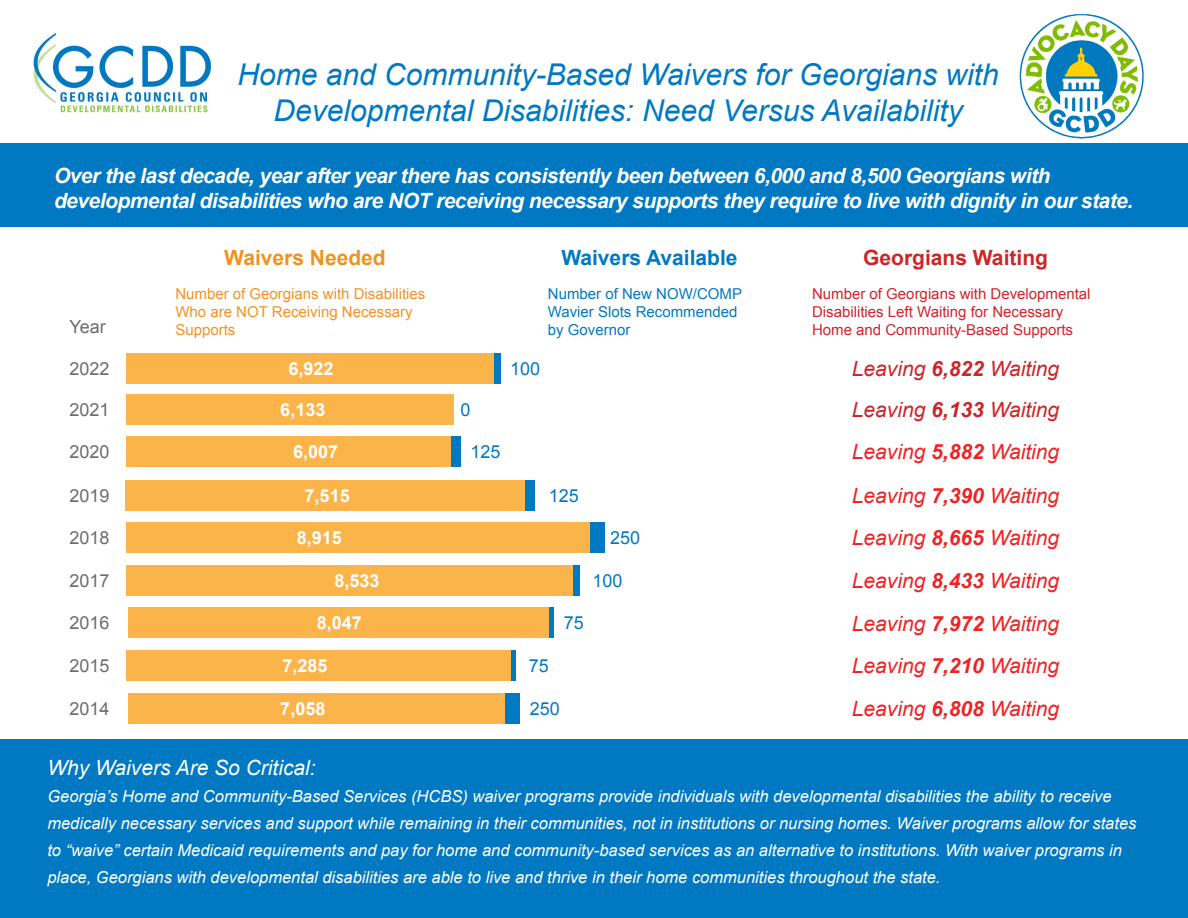
<style>
.page{position:relative;width:1188px;height:918px;background:#fff}
.page>*{position:absolute;margin:0;border:0;box-sizing:border-box;transform-origin:0 0}
.t1{font:italic 30px/36px "Arial";color:#0079c2;text-align:center}
.t2{font:italic 700 21px/25.2px "Arial";letter-spacing:-.025em;color:#fffefc}
.t3{font:italic 21px "Arial";color:#ee2323}
.t4{font:italic 21px "Arial";color:#cb2627}
.t5{font:italic 21px "Arial";color:#fff}
.t6{font:700 21px "Arial";color:#0079c2}
.t7{font:700 21px "Arial";color:#cb2627}
.t8{font:700 21px "Arial";color:#ed9321}
.t9{font:700 18px "Arial";color:#fff}
.t10{font:18px "Arial";color:#6c6d70}
.t11{font:18px "Arial";color:#0079c2}
.t12{font:italic 16.5px/27px "Arial";color:#fff}
.t13{font:15px/18px "Arial";color:#d1232a}
.t14{font:15px/18px "Arial";color:#f69122}
.t15{font:15px/18px "Arial";color:#0079c2}
.s1{font-weight:700}
</style>
<div class="page">
<div style="left:0;top:739px;width:1188px;height:179px;background:#0079c2"></div>
<img style="left:1015px;top:14px;width:135px;height:130px">
<img style="left:33px;top:33px;width:178px;height:80px">
<div style="left:0;top:144px;width:1188px;height:83px;background:#0079c2"></div>
<div style="left:127px;top:565px;width:446px;height:30px;background:#fbb44a"></div>
<div style="left:573px;top:565px;width:7px;height:30px;background:#0079c2"></div>
<div style="left:126px;top:480px;width:399px;height:30px;background:#fbb44a"></div>
<div style="left:525px;top:480px;width:9px;height:30px;background:#0079c2"></div>
<div style="left:127px;top:394px;width:327px;height:31px;background:#fbb44a"></div>
<div style="left:127px;top:522px;width:464px;height:30px;background:#fbb44a"></div>
<div style="left:590px;top:522px;width:15px;height:30px;background:#0079c2"></div>
<div style="left:127px;top:437px;width:324px;height:30px;background:#fbb44a"></div>
<div style="left:451px;top:437px;width:9px;height:30px;background:#0079c2"></div>
<div style="left:126px;top:353px;width:368px;height:30px;background:#fbb44a"></div>
<div style="left:494px;top:353px;width:7px;height:30px;background:#0079c2"></div>
<div style="left:128px;top:608px;width:421px;height:30px;background:#fbb44a"></div>
<hr style="left:549px;top:608px;width:4px;height:30px;background:#0079c2">
<div style="left:127px;top:650px;width:385px;height:30px;background:#fbb44a"></div>
<hr style="left:512px;top:650px;width:4px;height:30px;background:#0079c2">
<div style="left:128px;top:694px;width:377px;height:30px;background:#fbb44a"></div>
<div style="left:505px;top:694px;width:15px;height:30px;background:#0079c2"></div>
<p class="t1" style="left:237px;top:57px;width:763px">Home and Community-Based Waivers for Georgians with<br>Developmental Disabilities: Need Versus Availability</p>
<p class="t2" style="left:54px;top:164px;width:1081px">Over the last decade, year after year there has consistently been between 6,000 and 8,500 Georgians with developmental disabilities who are NOT receiving necessary supports they require to live with dignity in our state.</p>
<p class="t10" style="left:70px;top:315px;width:38px">Year</p>
<p class="t8" style="left:224px;top:244px;width:163px">Waivers Needed</p>
<p class="t14" style="left:175px;top:285px;width:252px">Number of Georgians with Disabilities<br>Who are NOT Receiving Necessary<br>Supports</p>
<p class="t6" style="left:561px;top:244px;width:178px">Waivers Available</p>
<p class="t15" style="left:548px;top:285px;width:196px">Number of New NOW/COMP<br>Wavier Slots Recommended by Governor</p>
<p class="t7" style="left:863px;top:244px;width:186px">Georgians Waiting</p>
<p class="t13" style="left:812px;top:285px;width:280px">Number of Georgians with Developmental<br>Disabilities Left Waiting for Necessary<br>Home and Community-Based Supports</p>
<p class="t10" style="left:70px;top:356px;width:42px">2022</p>
<p class="t9" style="left:288px;top:356px;width:47px">6,922</p>
<p class="t11" style="left:510px;top:356px;width:32px">100</p>
<p class="t4" style="left:852px;top:355px;width:209px">Leaving <span class="s1">6,822</span> Waiting</p>
<p class="t10" style="left:70px;top:398px;width:42px">2021</p>
<p class="t9" style="left:280px;top:398px;width:47px">6,133</p>
<p class="t11" style="left:460px;top:398px;width:12px">0</p>
<p class="t4" style="left:852px;top:396px;width:209px">Leaving <span class="s1">6,133</span> Waiting</p>
<p class="t10" style="left:70px;top:440px;width:42px">2020</p>
<p class="t9" style="left:293px;top:440px;width:47px">6,007</p>
<p class="t11" style="left:470px;top:440px;width:32px">125</p>
<p class="t3" style="left:852px;top:438px;width:209px">Leaving <span class="s1">5,882</span> Waiting</p>
<p class="t10" style="left:70px;top:484px;width:42px">2019</p>
<p class="t9" style="left:305px;top:484px;width:47px">7,515</p>
<p class="t11" style="left:549px;top:484px;width:32px">125</p>
<p class="t3" style="left:852px;top:482px;width:209px">Leaving <span class="s1">7,390</span> Waiting</p>
<p class="t10" style="left:70px;top:526px;width:42px">2018</p>
<p class="t9" style="left:297px;top:526px;width:47px">8,915</p>
<p class="t11" style="left:610px;top:526px;width:32px">250</p>
<p class="t3" style="left:852px;top:524px;width:209px">Leaving <span class="s1">8,665</span> Waiting</p>
<p class="t10" style="left:70px;top:569px;width:42px">2017</p>
<p class="t9" style="left:334px;top:569px;width:47px">8,533</p>
<p class="t11" style="left:592px;top:569px;width:32px">100</p>
<p class="t3" style="left:852px;top:567px;width:209px">Leaving <span class="s1">8,433</span> Waiting</p>
<p class="t10" style="left:70px;top:611px;width:42px">2016</p>
<p class="t9" style="left:317px;top:611px;width:47px">8,047</p>
<p class="t11" style="left:564px;top:611px;width:22px">75</p>
<p class="t3" style="left:852px;top:610px;width:209px">Leaving <span class="s1">7,972</span> Waiting</p>
<p class="t10" style="left:70px;top:653px;width:42px">2015</p>
<p class="t9" style="left:283px;top:653px;width:47px">7,285</p>
<p class="t11" style="left:529px;top:653px;width:22px">75</p>
<p class="t3" style="left:852px;top:652px;width:209px">Leaving <span class="s1">7,210</span> Waiting</p>
<p class="t10" style="left:70px;top:697px;width:42px">2014</p>
<p class="t9" style="left:280px;top:697px;width:47px">7,058</p>
<p class="t11" style="left:530px;top:697px;width:32px">250</p>
<p class="t3" style="left:852px;top:695px;width:209px">Leaving <span class="s1">6,808</span> Waiting</p>
<p class="t5" style="left:47px;top:754px;width:270px">Why Waivers Are So Critical:</p>
<p class="t12" style="left:47px;top:783px;width:1091px">Georgia’s Home and Community-Based Services (HCBS) waiver programs provide individuals with developmental disabilities the ability to receive medically necessary services and support while remaining in their communities, not in institutions or nursing homes. Waiver programs allow for states to “waive” certain Medicaid requirements and pay for home and community-based services as an alternative to institutions. With waiver programs in place, Georgians with developmental disabilities are able to live and thrive in their home communities throughout the state.</p>
</div>
